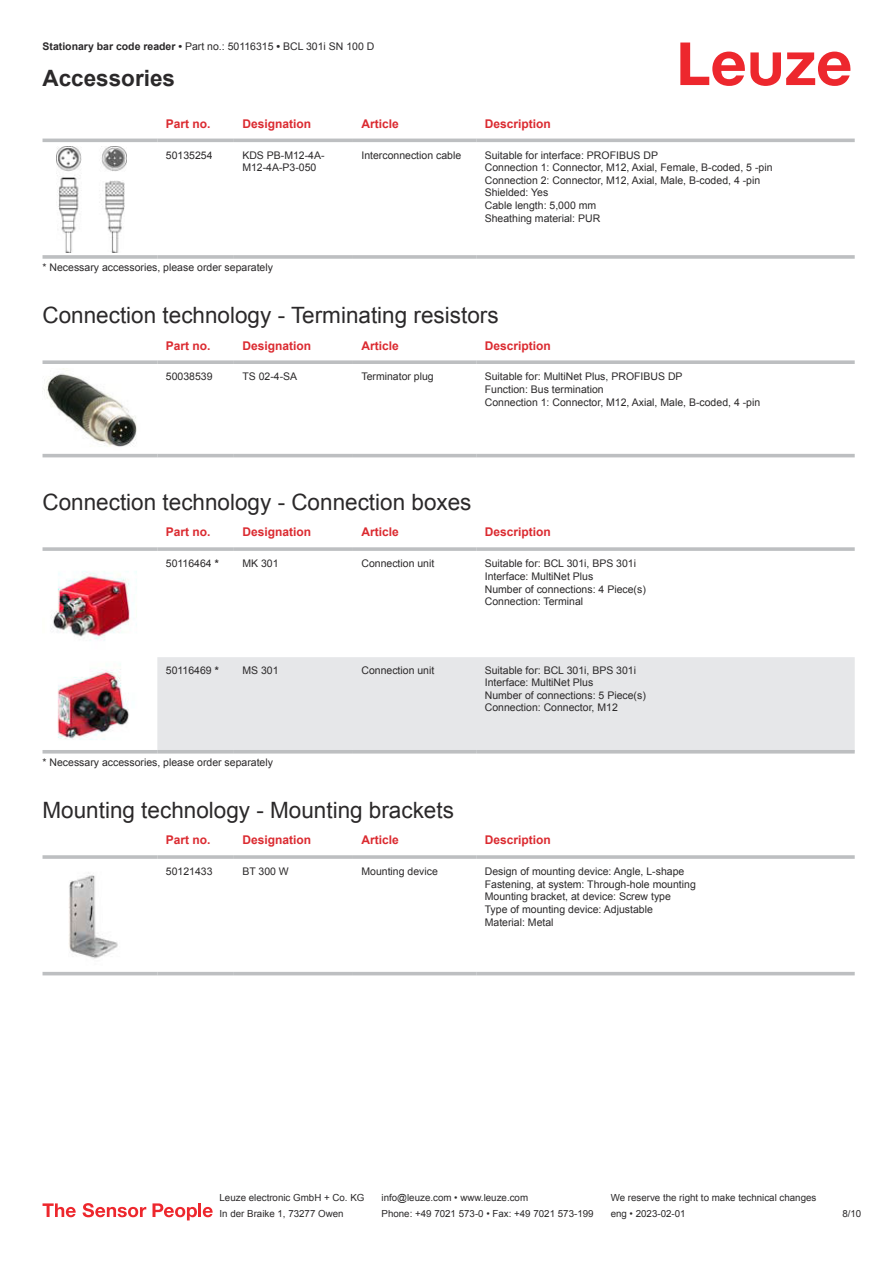
<style>
.page{position:relative;width:893px;height:1263px;background:#fff}
.page>*{position:absolute;margin:0;border:0;box-sizing:border-box;transform-origin:0 0}
.t1{font:22.5px "Arial";color:#2b292a}
.t2{font:700 22.5px "Arial";color:#2b292a}
.t3{font:700 12px "Arial";color:#db2a30}
.t4{font:10.5px/12.6px "Arial";color:#2b292a}
.t5{font:9.75px "Arial";color:#2b292a}
.s1{font-weight:700}
</style>
<div class="page">
<svg style="left:680px;top:43px;width:170px;height:43px"></svg>
<svg style="left:43px;top:138px;width:812px;height:27px"></svg>
<hr style="left:43px;top:139px;width:114px;height:3px;background:#bdbfc1">
<hr style="left:157px;top:139px;width:77px;height:3px;background:#bdbfc1">
<hr style="left:234px;top:139px;width:119px;height:3px;background:#bdbfc1">
<hr style="left:353px;top:139px;width:123px;height:3px;background:#bdbfc1">
<hr style="left:476px;top:139px;width:379px;height:3px;background:#bdbfc1">
<svg style="left:43px;top:255px;width:114px;height:4px"></svg>
<hr style="left:157px;top:255px;width:77px;height:4px;background:#c7c8ca">
<hr style="left:234px;top:255px;width:119px;height:4px;background:#bdbfc1">
<svg style="left:353px;top:255px;width:123px;height:4px"></svg>
<hr style="left:476px;top:255px;width:379px;height:4px;background:#c7c8ca">
<img style="left:56px;top:146px;width:70px;height:107px">
<svg style="left:43px;top:453px;width:812px;height:5px;fill:#efeff0"></svg>
<svg style="left:43px;top:360px;width:114px;height:4px"></svg>
<svg style="left:157px;top:360px;width:77px;height:4px"></svg>
<svg style="left:234px;top:360px;width:119px;height:4px"></svg>
<svg style="left:353px;top:360px;width:123px;height:4px"></svg>
<svg style="left:476px;top:360px;width:379px;height:4px;fill:#bdbfc1"></svg>
<hr style="left:43px;top:454px;width:114px;height:3px;background:#bdbfc1">
<hr style="left:157px;top:454px;width:77px;height:3px;background:#bdbfc1">
<hr style="left:234px;top:454px;width:119px;height:3px;background:#bdbfc1">
<hr style="left:353px;top:454px;width:123px;height:3px;background:#bdbfc1">
<hr style="left:476px;top:454px;width:379px;height:3px;background:#bdbfc1">
<img style="left:44px;top:368px;width:93px;height:79px">
<svg style="left:43px;top:753px;width:812px;height:1px"></svg>
<div style="left:157px;top:657px;width:698px;height:93px;background:#e6e7e9"></div>
<svg style="left:43px;top:547px;width:114px;height:4px"></svg>
<svg style="left:157px;top:547px;width:77px;height:4px"></svg>
<svg style="left:234px;top:547px;width:119px;height:4px"></svg>
<svg style="left:353px;top:547px;width:123px;height:4px"></svg>
<svg style="left:476px;top:547px;width:379px;height:4px;fill:#c4c6c8"></svg>
<hr style="left:43px;top:750px;width:114px;height:3px;background:#bdbfc1">
<hr style="left:157px;top:750px;width:77px;height:3px;background:#bdbfc1">
<hr style="left:234px;top:750px;width:119px;height:3px;background:#bdbfc1">
<hr style="left:353px;top:750px;width:123px;height:3px;background:#bdbfc1">
<hr style="left:476px;top:750px;width:379px;height:3px;background:#bdbfc1">
<img style="left:51px;top:571px;width:86px;height:70px">
<img style="left:57px;top:664px;width:72px;height:76px">
<svg style="left:43px;top:975px;width:812px;height:1px"></svg>
<hr style="left:43px;top:855px;width:114px;height:4px;background:#bdbfc1">
<hr style="left:157px;top:855px;width:77px;height:4px;background:#c8c9cb">
<hr style="left:234px;top:855px;width:119px;height:4px;background:#c3c5c6">
<hr style="left:353px;top:855px;width:123px;height:4px;background:#bdbfc1">
<hr style="left:476px;top:855px;width:379px;height:4px;background:#c8c9cb">
<hr style="left:43px;top:972px;width:114px;height:3px;background:#bdbfc1">
<hr style="left:157px;top:972px;width:77px;height:3px;background:#bdbfc1">
<hr style="left:234px;top:972px;width:119px;height:3px;background:#bdbfc1">
<hr style="left:353px;top:972px;width:123px;height:3px;background:#bdbfc1">
<hr style="left:476px;top:972px;width:379px;height:3px;background:#bdbfc1">
<img style="left:69px;top:872px;width:49px;height:87px">
<svg style="left:43px;top:1203px;width:33px;height:14px"></svg>
<svg style="left:83px;top:1203px;width:63px;height:14px"></svg>
<svg style="left:153px;top:1203px;width:44px;height:17px"></svg>
<hr style="left:198px;top:1203px;width:3px;height:14px;background:#ed272d">
<svg style="left:203px;top:1207px;width:10px;height:10px"></svg>
<p class="t4" style="left:43px;top:41px;width:333px"><span class="s1">Stationary bar code reader •</span> Part no.: 50116315 <span class="s1">•</span> BCL 301i SN 100 D</p>
<h1 class="t2" style="left:43px;top:70px;width:134px">Accessories</h1>
<p class="t3" style="left:166px;top:119px;width:46px">Part no.</p>
<p class="t3" style="left:242px;top:119px;width:70px">Designation</p>
<p class="t3" style="left:361px;top:119px;width:39px">Article</p>
<p class="t3" style="left:485px;top:119px;width:68px">Description</p>
<p class="t4" style="left:166px;top:150px;width:48px">50135254</p>
<p class="t4" style="left:242px;top:150px;width:84px">KDS PB-M12-4A-<br>M12-4A-P3-050</p>
<p class="t4" style="left:361px;top:150px;width:101px">Interconnection cable</p>
<p class="t4" style="left:485px;top:150px;width:289px">Suitable for interface: PROFIBUS DP<br>Connection 1: Connector, M12, Axial, Female, B-coded, 5 -pin Connection 2: Connector, M12, Axial, Male, B-coded, 4 -pin Shielded: Yes<br>Cable length: 5,000 mm<br>Sheathing material: PUR</p>
<p class="t4" style="left:43px;top:262px;width:232px">* Necessary accessories, please order separately</p>
<h1 class="t1" style="left:43px;top:307px;width:458px">Connection technology - Terminating resistors</h1>
<p class="t3" style="left:166px;top:341px;width:46px">Part no.</p>
<p class="t3" style="left:242px;top:341px;width:70px">Designation</p>
<p class="t3" style="left:361px;top:341px;width:39px">Article</p>
<p class="t3" style="left:485px;top:341px;width:68px">Description</p>
<p class="t4" style="left:166px;top:371px;width:48px">50038539</p>
<p class="t4" style="left:242px;top:371px;width:56px">TS 02-4-SA</p>
<p class="t4" style="left:361px;top:371px;width:74px">Terminator plug</p>
<p class="t4" style="left:485px;top:371px;width:277px">Suitable for: MultiNet Plus, PROFIBUS DP<br>Function: Bus termination<br>Connection 1: Connector, M12, Axial, Male, B-coded, 4 -pin</p>
<h1 class="t1" style="left:43px;top:494px;width:430px">Connection technology - Connection boxes</h1>
<p class="t3" style="left:166px;top:528px;width:46px">Part no.</p>
<p class="t3" style="left:242px;top:528px;width:70px">Designation</p>
<p class="t3" style="left:361px;top:528px;width:39px">Article</p>
<p class="t3" style="left:485px;top:528px;width:68px">Description</p>
<p class="t4" style="left:166px;top:558px;width:54px">50116464 <span class="s1">*</span></p>
<p class="t4" style="left:242px;top:558px;width:38px">MK 301</p>
<p class="t4" style="left:361px;top:558px;width:74px">Connection unit</p>
<p class="t4" style="left:485px;top:558px;width:163px">Suitable for: BCL 301i, BPS 301i<br>Interface: MultiNet Plus<br>Number of connections: 4 Piece(s)<br>Connection: Terminal</p>
<p class="t4" style="left:166px;top:665px;width:54px">50116469 <span class="s1">*</span></p>
<p class="t4" style="left:242px;top:665px;width:38px">MS 301</p>
<p class="t4" style="left:361px;top:665px;width:74px">Connection unit</p>
<p class="t4" style="left:485px;top:665px;width:163px">Suitable for: BCL 301i, BPS 301i<br>Interface: MultiNet Plus<br>Number of connections: 5 Piece(s)<br>Connection: Connector, M12</p>
<p class="t4" style="left:43px;top:757px;width:232px">* Necessary accessories, please order separately</p>
<h1 class="t1" style="left:43px;top:802px;width:413px">Mounting technology - Mounting brackets</h1>
<p class="t3" style="left:166px;top:836px;width:46px">Part no.</p>
<p class="t3" style="left:242px;top:836px;width:70px">Designation</p>
<p class="t3" style="left:361px;top:836px;width:39px">Article</p>
<p class="t3" style="left:485px;top:836px;width:68px">Description</p>
<p class="t4" style="left:166px;top:866px;width:48px">50121433</p>
<p class="t4" style="left:242px;top:866px;width:48px">BT 300 W</p>
<p class="t4" style="left:361px;top:866px;width:78px">Mounting device</p>
<p class="t4" style="left:485px;top:866px;width:213px">Design of mounting device: Angle, L-shape Fastening, at system: Through-hole mounting Mounting bracket, at device: Screw type Type of mounting device: Adjustable<br>Material: Metal</p>
<p class="t5" style="left:220px;top:1194px;width:146px">Leuze electronic GmbH + Co. KG</p>
<p class="t5" style="left:381px;top:1194px;width:148px">info@leuze.com • www.leuze.com</p>
<p class="t5" style="left:611px;top:1194px;width:207px">We reserve the right to make technical changes</p>
<p class="t5" style="left:220px;top:1210px;width:126px">In der Braike 1, 73277 Owen</p>
<p class="t5" style="left:381px;top:1210px;width:214px">Phone: +49 7021 573-0 • Fax: +49 7021 573-199</p>
<p class="t5" style="left:611px;top:1210px;width:76px">eng • 2023-02-01</p>
<p class="t5" style="left:842px;top:1210px;width:20px">8 /10</p>
</div>
